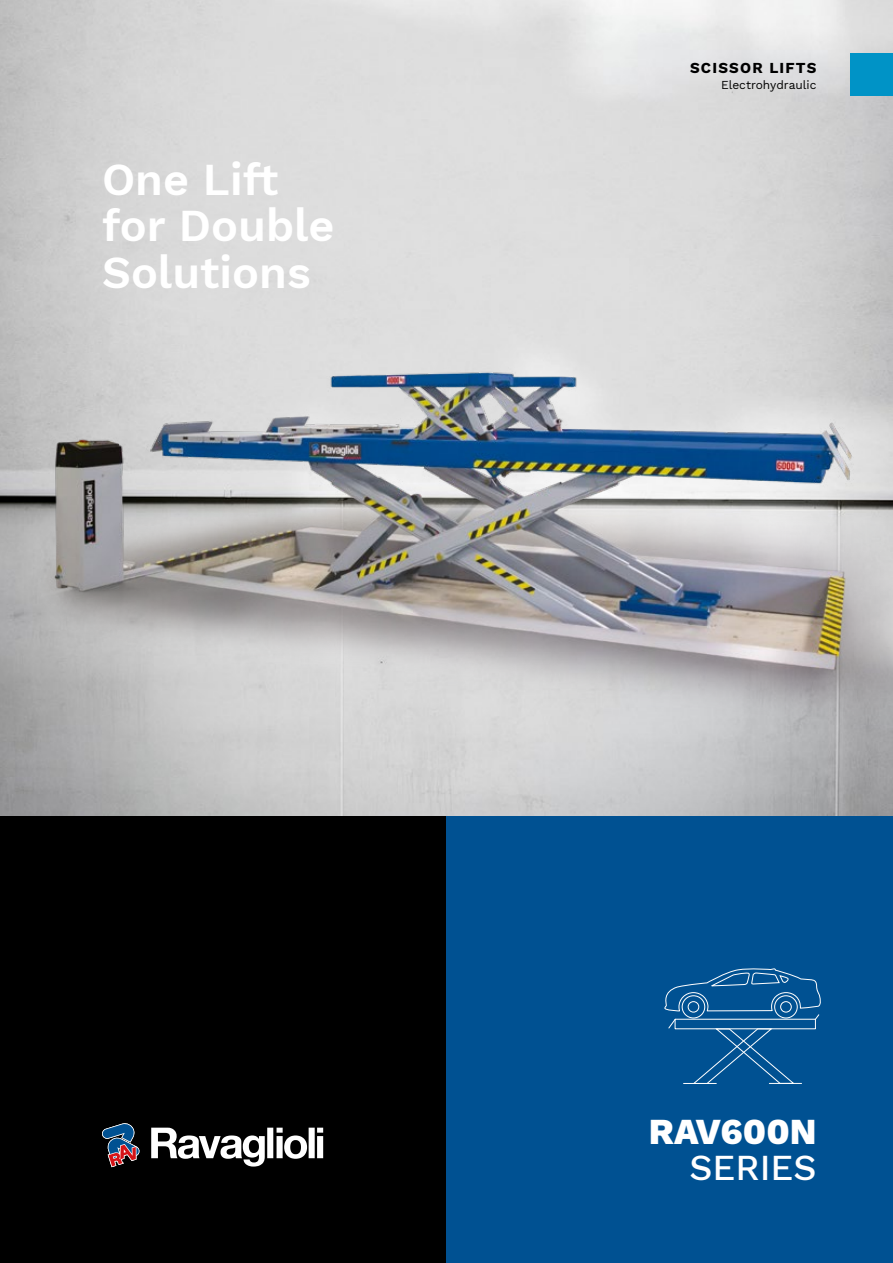
<style>
.page{position:relative;width:893px;height:1263px;background:#fff}
.page>*{position:absolute;margin:0;border:0;box-sizing:border-box;transform-origin:0 0}
.t1{font:600 45px/46.5px "Work Sans";color:#fff}
.t2{font:800 36px "Work Sans";color:#fff}
.t3{font:500 36px "Work Sans";color:#fff}
.t4{font:700 15px "Work Sans";letter-spacing:.08em;color:#000}
.t5{font:12px "Work Sans";color:#000}
</style>
<div class="page">
<div style="left:0;top:816px;width:446px;height:447px;background:#000"></div>
<div style="left:446px;top:816px;width:447px;height:447px;background:#005192"></div>
<img style="left:0;top:151px;width:893px;height:633px">
<svg style="left:664px;top:968px;width:157px;height:116px"></svg>
<div style="left:850px;top:53px;width:43px;height:43px;background:#0093c6"></div>
<svg style="left:151px;top:1128px;width:172px;height:38px"></svg>
<svg style="left:102px;top:1123px;width:38px;height:44px"></svg>
<p class="t1" style="left:102px;top:155px;width:234px">One Lift for Double<br>Solutions</p>
<p class="t4" style="left:690px;top:56px;width:128px">SCISSOR LIFTS</p>
<p class="t5" style="left:721px;top:76px;width:97px">Electrohydraulic</p>
<p class="t2" style="left:649px;top:1104px;width:169px">RAV600N</p>
<p class="t3" style="left:689px;top:1140px;width:129px">SERIES</p>
</div>
